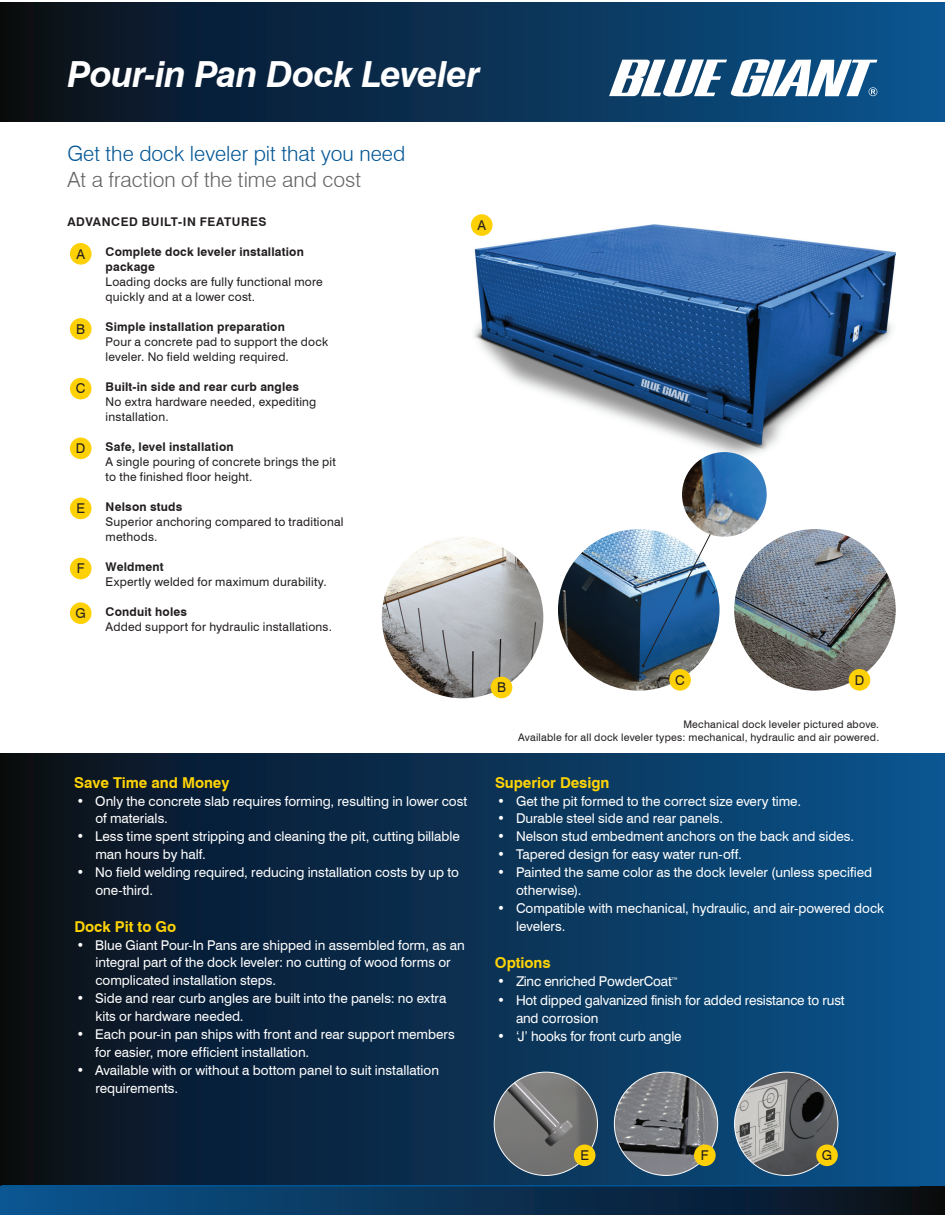
<style>
.page{position:relative;width:945px;height:1215px;background:#fff}
.page>*{position:absolute;margin:0;border:0;box-sizing:border-box;transform-origin:0 0}
.t1{font:italic 700 36px "Swiss 721 BT";letter-spacing:-.02em;color:#fff}
.t2{font:300 21px "Swiss 721 BT";color:#005595}
.t3{font:300 21px "Swiss 721 BT";color:#636366}
.t4{font:700 15px "Swiss 721 BT";letter-spacing:-.005em;color:#fed304}
.t5{font:13.5px/18px "Swiss 721 BT";color:#fff}
.t6{font:13.5px/18px "Swiss 721 Roman";letter-spacing:-.015em;color:#fff}
.t7{font:13.5px "Swiss 721 BT";color:#231f20}
.t8{font:12px/15px "Swiss 721 BT";letter-spacing:.015em;color:#231f20}
.t9{font:700 12px/15px "Swiss 721 BT";letter-spacing:.015em;color:#231f20}
.t10{font:700 12px "Swiss 721 BT";letter-spacing:.045em;color:#231f20}
.t11{font:10.5px/13.5px "Swiss 721 BT";letter-spacing:.02em;color:#231f20;text-align:right}
.s1{font-family:"Swiss 721 BT"}
.s2{font-family:"Minion Pro"}
</style>
<div class="page">
<div style="left:0;top:2px;width:945px;height:120px;background:linear-gradient(to right,#0a0e18,#0a5590)"></div>
<div style="left:0;top:753px;width:945px;height:433px;background:linear-gradient(to right,#0a0e18,#0b5590)"></div>
<div style="left:0;top:1186px;width:945px;height:29px;background:linear-gradient(to right,#0a5590,#0a0e18)"></div>
<svg style="left:609px;top:59px;width:268px;height:38px"></svg>
<img style="left:471px;top:214px;width:425px;height:263px">
<div style="left:70px;top:243px;width:22px;height:22px;background:#fed006;border-radius:50%"></div>
<hr style="left:2px;top:1185px;width:918px;height:2px;background:#005595">
<img style="left:494px;top:1072px;width:104px;height:103px;border-radius:52px">
<div style="left:471px;top:214px;width:22px;height:22px;background:#fed006;border-radius:50%"></div>
<div style="left:70px;top:318px;width:22px;height:22px;background:#fed006;border-radius:50%"></div>
<div style="left:574px;top:1145px;width:21px;height:21px;background:#fed006;border-radius:50%"></div>
<img style="left:614px;top:1072px;width:104px;height:103px;border-radius:52px">
<div style="left:694px;top:1145px;width:22px;height:21px;background:#fed006;border-radius:50%"></div>
<img style="left:735px;top:1072px;width:103px;height:103px;border-radius:52px">
<div style="left:816px;top:1145px;width:22px;height:21px;background:#fed006;border-radius:50%"></div>
<div style="left:70px;top:378px;width:22px;height:21px;background:#fed006;border-radius:50%"></div>
<div style="left:70px;top:438px;width:22px;height:21px;background:#fed006;border-radius:50%"></div>
<div style="left:70px;top:498px;width:22px;height:21px;background:#fed006;border-radius:50%"></div>
<div style="left:70px;top:558px;width:22px;height:21px;background:#fed006;border-radius:50%"></div>
<div style="left:70px;top:602px;width:22px;height:22px;background:#fed006;border-radius:50%"></div>
<img style="left:382px;top:537px;width:161px;height:161px;border-radius:81px">
<div style="left:491px;top:677px;width:21px;height:21px;background:#fed006;border-radius:50%"></div>
<img style="left:558px;top:529px;width:162px;height:162px;border-radius:81px">
<div style="left:669px;top:669px;width:22px;height:22px;background:#fed006;border-radius:50%"></div>
<img style="left:734px;top:529px;width:162px;height:162px;border-radius:81px">
<div style="left:849px;top:669px;width:21px;height:22px;background:#fed006;border-radius:50%"></div>
<svg style="left:642px;top:517px;width:78px;height:150px"></svg>
<img style="left:682px;top:452px;width:85px;height:85px;border-radius:42px">
<h1 class="t1" style="left:68px;top:53px;width:414px">Pour-in Pan Dock Leveler</h1>
<h2 class="t2" style="left:68px;top:141px;width:339px">Get the dock leveler pit that you need</h2>
<h2 class="t3" style="left:68px;top:166px;width:295px">At a fraction of the time and cost</h2>
<p class="t10" style="left:68px;top:214px;width:201px">ADVANCED BUILT-IN FEATURES</p>
<p class="t7" style="left:76px;top:246px;width:10px">A</p>
<p class="t9" style="left:106px;top:244px;width:200px">Complete dock leveler installation package</p>
<p class="t8" style="left:106px;top:274px;width:219px">Loading docks are fully functional more quickly and at a lower cost.</p>
<p class="t9" style="left:106px;top:319px;width:181px">Simple installation preparation</p>
<p class="t8" style="left:106px;top:334px;width:224px">Pour a concrete pad to support the dock leveler. No field welding required.</p>
<p class="t9" style="left:106px;top:379px;width:195px">Built-in side and rear curb angles</p>
<p class="t8" style="left:106px;top:394px;width:212px">No extra hardware needed, expediting installation.</p>
<p class="t9" style="left:106px;top:439px;width:129px">Safe, level installation</p>
<p class="t8" style="left:106px;top:454px;width:232px">A single pouring of concrete brings the pit to the finished floor height.</p>
<p class="t9" style="left:106px;top:499px;width:78px">Nelson studs</p>
<p class="t8" style="left:106px;top:514px;width:239px">Superior anchoring compared to traditional methods.</p>
<p class="t9" style="left:106px;top:559px;width:60px">Weldment</p>
<p class="t8" style="left:106px;top:574px;width:223px">Expertly welded for maximum durability.</p>
<p class="t9" style="left:106px;top:604px;width:83px">Conduit holes</p>
<p class="t8" style="left:106px;top:619px;width:228px">Added support for hydraulic installations.</p>
<p class="t7" style="left:76px;top:321px;width:10px">B</p>
<p class="t7" style="left:76px;top:380px;width:11px">C</p>
<p class="t7" style="left:76px;top:440px;width:11px">D</p>
<p class="t7" style="left:76px;top:500px;width:10px">E</p>
<p class="t7" style="left:77px;top:560px;width:9px">F</p>
<p class="t7" style="left:76px;top:605px;width:12px">G</p>
<p class="t7" style="left:477px;top:217px;width:10px">A</p>
<p class="t4" style="left:74px;top:773px;width:157px">Save Time and Money</p>
<p class="t5" style="left:95px;top:792px;width:373px;text-indent:-19px">• Only the concrete slab requires forming, resulting in lower cost of materials.</p>
<p class="t5" style="left:95px;top:828px;width:366px;text-indent:-19px">• Less time spent stripping and cleaning the pit, cutting billable man hours by half.</p>
<p class="t5" style="left:95px;top:864px;width:365px;text-indent:-19px">• No field welding required, reducing installation costs by up to one-third.</p>
<p class="t4" style="left:74px;top:917px;width:103px">Dock Pit to Go</p>
<p class="t5" style="left:95px;top:936px;width:371px;text-indent:-19px">• Blue Giant Pour-In Pans are shipped in assembled form, as an integral part of the dock leveler: no cutting of wood forms or complicated installation steps.</p>
<p class="t5" style="left:95px;top:990px;width:352px;text-indent:-19px">• Side and rear curb angles are built into the panels: no extra kits or hardware needed.</p>
<p class="t5" style="left:95px;top:1026px;width:361px;text-indent:-19px">• Each pour-in pan ships with front and rear support members for easier, more efficient installation.</p>
<p class="t5" style="left:95px;top:1062px;width:345px;text-indent:-19px">• Available with or without a bottom panel to suit installation requirements.</p>
<p class="t7" style="left:497px;top:679px;width:10px">B</p>
<p class="t7" style="left:675px;top:672px;width:11px">C</p>
<p class="t7" style="left:855px;top:672px;width:11px">D</p>
<p class="t11" style="left:518px;top:717px;width:362px">Mechanical dock leveler pictured above.<br>Available for all dock leveler types: mechanical, hydraulic and air powered.</p>
<p class="t4" style="left:495px;top:773px;width:116px">Superior Design</p>
<p class="t5" style="left:497px;top:792px;width:305px">• Get the pit formed to the correct size every time.</p>
<p class="t5" style="left:497px;top:810px;width:227px">• Durable steel side and rear panels.</p>
<p class="t5" style="left:497px;top:828px;width:358px">• Nelson stud embedment anchors on the back and sides.</p>
<p class="t5" style="left:497px;top:846px;width:246px">• Tapered design for easy water run-off.</p>
<p class="t5" style="left:516px;top:864px;width:357px;text-indent:-19px">• Painted the same color as the dock leveler (unless specified otherwise).</p>
<p class="t5" style="left:516px;top:900px;width:369px;text-indent:-19px">• Compatible with mechanical, hydraulic, and air-powered dock levelers.</p>
<p class="t4" style="left:495px;top:953px;width:57px">Options</p>
<p class="t6" style="left:497px;top:972px;width:182px"><span class="s1">•</span> Zinc enriched <span class="s1">P</span>owder<span class="s1">C</span>oat<span class="s2">™</span></p>
<p class="t6" style="left:516px;top:991px;width:330px;text-indent:-19px"><span class="s1">•</span> Hot dipped galvanized finish for added resistance to rust and corrosion</p>
<p class="t6" style="left:497px;top:1027px;width:186px"><span class="s1">•</span> ‘J’ hooks for front curb angle</p>
<p class="t7" style="left:580px;top:1147px;width:10px">E</p>
<p class="t7" style="left:701px;top:1147px;width:9px">F</p>
<p class="t7" style="left:822px;top:1147px;width:12px">G</p>
</div>
